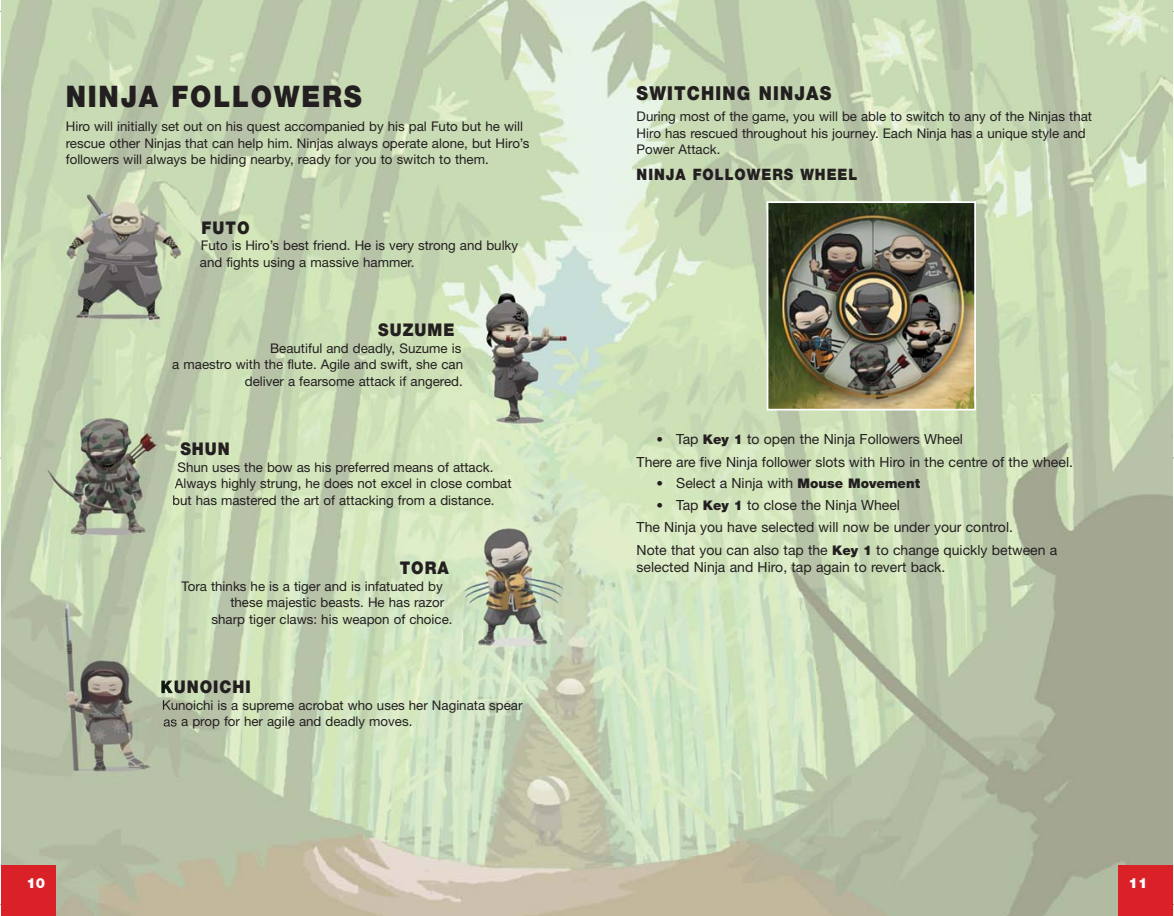
<style>
.page{position:relative;width:1174px;height:916px;background:#fff}
.page>*{position:absolute;margin:0;border:0;box-sizing:border-box;transform-origin:0 0}
.t1{font:900 29.75px "Helvetica Neue LT";letter-spacing:.065em;color:#231f20;scale:.9 1}
.t2{font:900 19.25px "Helvetica Neue LT";letter-spacing:.065em;color:#231f20;scale:.9 1}
.t3{font:900 17.5px "Helvetica Neue LT";letter-spacing:.065em;color:#231f20;scale:.9 1}
.t4{font:900 15.75px "Helvetica Neue LT";letter-spacing:.065em;color:#231f20;scale:.9 1}
.t5{font:14px/22.4px "Helvetica Neue";color:#231f20}
.t6{font:900 14px "Helvetica Neue LT";color:#fff}
.t7{font:13.3px/16.6px "Helvetica Neue";color:#231f20}
.s1{font-size:13.3px}
.s2{font-weight:900;font-size:13.3px}
</style>
<div class="page">
<img style="left:1px;top:0;width:1171px;height:916px">
<div style="left:1px;top:865px;width:55px;height:51px;background:#da2128"></div>
<div style="left:1117px;top:865px;width:55px;height:51px;background:#da2128"></div>
<img style="left:769px;top:204px;width:203px;height:203px">
<div style="left:766px;top:201px;width:209px;height:209px;border:2px solid #fff"></div>
<img style="left:61px;top:191px;width:125px;height:130px">
<img style="left:466px;top:282px;width:109px;height:152px">
<img style="left:38px;top:405px;width:137px;height:141px">
<svg style="left:173px;top:479px;width:3px;height:26px"></svg>
<img style="left:38px;top:596px;width:137px;height:191px">
<img style="left:161px;top:680px;width:14px;height:13px">
<svg style="left:163px;top:700px;width:12px;height:10px"></svg>
<svg style="left:164px;top:718px;width:11px;height:9px"></svg>
<img style="left:463px;top:526px;width:109px;height:152px">
<h1 class="t1" style="left:66px;top:86px;width:330px">NINJA FOLLOWERS</h1>
<p class="t7" style="left:66px;top:119px;width:465px">Hiro will initially set out on his quest accompanied by his pal Futo but he will rescue other Ninjas that can help him. Ninjas always operate alone, but Hiro’s followers will always be hiding nearby, ready for you to switch to them.</p>
<h3 class="t3" style="left:201px;top:221px;width:55px">FUTO</h3>
<p class="t7" style="left:200px;top:238px;width:320px">Futo is Hiro’s best friend. He is very strong and bulky and fights using a massive hammer.</p>
<h3 class="t3" style="left:378px;top:323px;width:86px">SUZUME</h3>
<p class="t7" style="left:172px;top:341px;width:292px;text-align:right">Beautiful and deadly, Suzume is<br>a maestro with the flute. Agile and swift, she can deliver a fearsome attack if angered.</p>
<h3 class="t3" style="left:180px;top:442px;width:57px">SHUN</h3>
<p class="t7" style="left:172px;top:460px;width:341px;text-indent:5px">Shun uses the bow as his preferred means of attack.<br>Always highly strung, he does not excel in close combat but has mastered the art of attacking from a distance.</p>
<h3 class="t3" style="left:399px;top:561px;width:56px">TORA</h3>
<p class="t7" style="left:181px;top:579px;width:262px">Tora thinks he is a tiger and is infatuated by</p>
<p class="t7" style="left:230px;top:595px;width:215px">these majestic beasts. He has razor</p>
<p class="t7" style="left:211px;top:612px;width:242px">sharp tiger claws: his weapon of choice.</p>
<h3 class="t3" style="left:160px;top:680px;width:102px">KUNOICHI</h3>
<p class="t7" style="left:162px;top:698px;width:362px">Kunoichi is a supreme acrobat who uses her Naginata spear as a prop for her agile and deadly moves.</p>
<p class="t6" style="left:27px;top:878px;width:20px">10</p>
<h2 class="t2" style="left:636px;top:86px;width:218px">SWITCHING NINJAS</h2>
<p class="t7" style="left:636px;top:109px;width:457px">During most of the game, you will be able to switch to any of the Ninjas that<br>Hiro has rescued throughout his journey. Each Ninja has a unique style and<br>Power Attack.</p>
<p class="t4" style="left:636px;top:169px;width:247px">NINJA FOLLOWERS WHEEL</p>
<p class="t5" style="left:636px;top:429px;width:438px;text-indent:20px"><span class="s1">•</span> Tap <span class="s2">Key 1</span> to open the Ninja Followers Wheel<br>There are five Ninja follower slots with Hiro in the centre of the wheel.</p>
<p class="t5" style="left:656px;top:473px;width:265px"><span class="s1">•</span> Select a Ninja with <span class="s2">Mouse Movement</span></p>
<p class="t5" style="left:636px;top:495px;width:422px;text-indent:20px"><span class="s1">•</span> Tap <span class="s2">Key 1</span> to close the Ninja Wheel<br>The Ninja you have selected will now be under your control.<br>Note that you can also tap the <span class="s2">Key 1</span> to change quickly between a</p>
<p class="t5" style="left:636px;top:557px;width:310px">selected Ninja and Hiro, tap again to revert back.</p>
<p class="t6" style="left:1128px;top:878px;width:20px">11</p>
</div>
